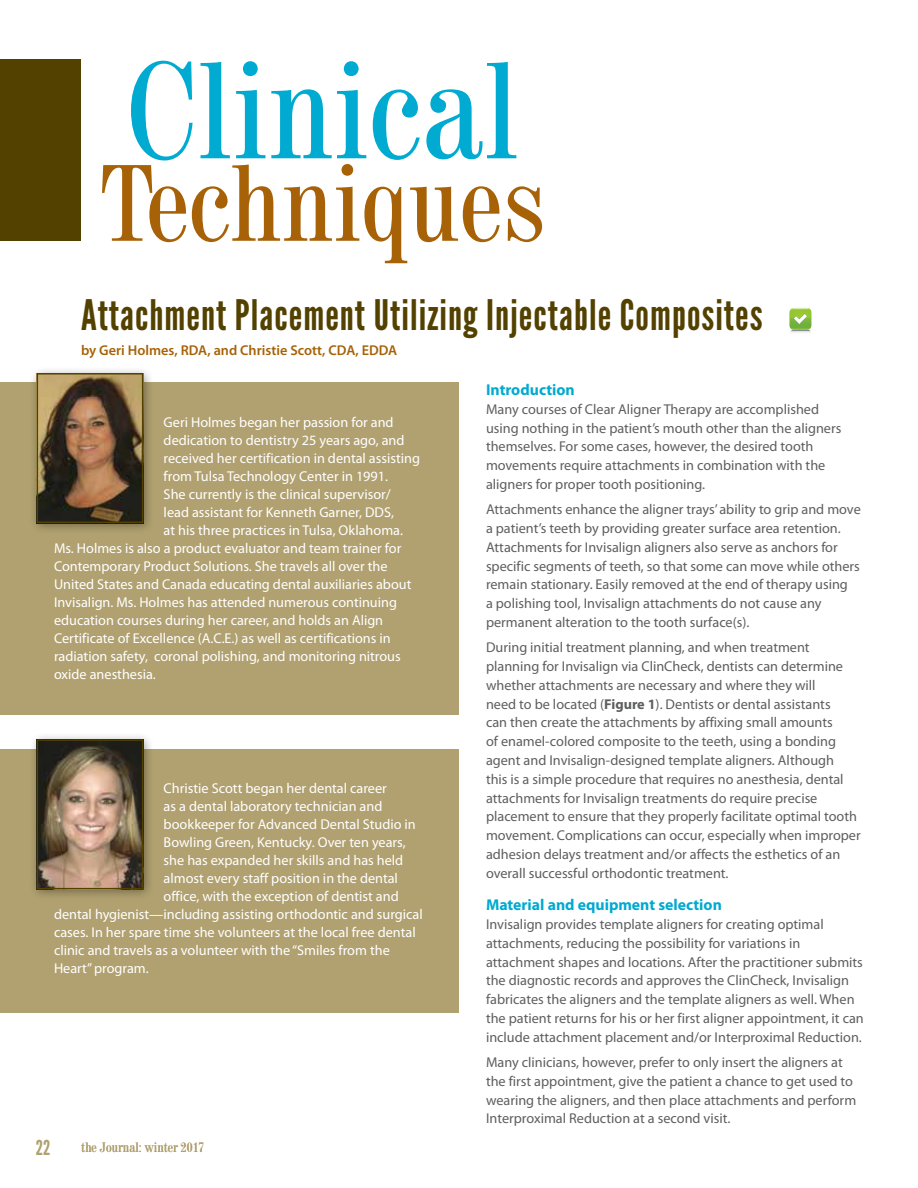
<style>
.page{position:relative;width:918px;height:1188px;background:#fff}
.page>*{position:absolute;margin:0;border:0;box-sizing:border-box;transform-origin:0 0}
.t1{font:136.5px "Century 725 Condensed BT";color:#00aad1}
.t2{font:108px "Century 725 Condensed BT";color:#a76207}
.t3{font:42px "League Gothic";letter-spacing:.025em;color:#534100}
.t4{font:20.55px "League Gothic";color:#b1a170}
.t5{font:700 15.75px "Myriad Pro";color:#00aad1}
.t6{font:14.25px/18.8px "Myriad Pro";color:#5d5e5e}
.t7{font:14.25px "Myriad Pro";color:#fff}
.t8{font:600 14.25px "Myriad Pro";color:#a76207}
.t9{font:13.5px "Century 725 Condensed BT";color:#b1a170}
.s1{font-weight:700}
</style>
<div class="page">
<div style="left:0;top:59px;width:81px;height:182px;background:#534100"></div>
<svg style="left:789px;top:308px;width:22px;height:25px"></svg>
<div style="left:0;top:383px;width:459px;height:332px;background:#b1a170"></div>
<div style="left:29px;top:366px;width:125px;height:168px;background:#000001;opacity:.35"></div>
<img style="left:40px;top:376px;width:100px;height:144px">
<div style="left:37px;top:373px;width:106px;height:150px;border:2px solid #534100"></div>
<div style="left:0;top:749px;width:459px;height:263px;background:#b1a170"></div>
<div style="left:29px;top:732px;width:125px;height:168px;background:#000001;opacity:.35"></div>
<img style="left:40px;top:742px;width:100px;height:144px">
<div style="left:37px;top:739px;width:106px;height:150px;border:2px solid #534100"></div>
<h1 class="t1" style="left:126px;top:27px;width:394px">Clinical</h1>
<h2 class="t2" style="left:99px;top:137px;width:448px">Techniques</h2>
<h3 class="t3" style="left:81px;top:291px;width:683px">Attachment Placement Utilizing Injectable Composites</h3>
<p class="t8" style="left:81px;top:341px;width:318px">by Geri Holmes, RDA, and Christie Scott, CDA, EDDA</p>
<p class="t7" style="left:164px;top:413px;width:232px">Geri Holmes began her passion for and</p>
<p class="t7" style="left:164px;top:431px;width:242px">dedication to dentistry 25 years ago, and</p>
<p class="t7" style="left:164px;top:449px;width:258px">received her certification in dental assisting</p>
<p class="t7" style="left:164px;top:467px;width:226px">from Tulsa Technology Center in 1991.</p>
<p class="t7" style="left:164px;top:485px;width:229px">She currently is the clinical supervisor/</p>
<p class="t7" style="left:164px;top:503px;width:232px">lead assistant for Kenneth Garner, DDS,</p>
<p class="t7" style="left:164px;top:521px;width:241px">at his three practices in Tulsa, Oklahoma.</p>
<p class="t7" style="left:54px;top:539px;width:349px">Ms. Holmes is also a product evaluator and team trainer for</p>
<p class="t7" style="left:54px;top:557px;width:335px">Contemporary Product Solutions. She travels all over the</p>
<p class="t7" style="left:54px;top:575px;width:359px">United States and Canada educating dental auxiliaries about</p>
<p class="t7" style="left:54px;top:593px;width:345px">Invisalign. Ms. Holmes has attended numerous continuing</p>
<p class="t7" style="left:54px;top:611px;width:331px">education courses during her career, and holds an Align</p>
<p class="t7" style="left:54px;top:629px;width:338px">Certificate of Excellence (A.C.E.) as well as certifications in</p>
<p class="t7" style="left:54px;top:647px;width:348px">radiation safety, coronal polishing, and monitoring nitrous</p>
<p class="t7" style="left:54px;top:665px;width:103px">oxide anesthesia.</p>
<p class="t7" style="left:164px;top:780px;width:225px">Christie Scott began her dental career</p>
<p class="t7" style="left:164px;top:798px;width:220px">as a dental laboratory technician and</p>
<p class="t7" style="left:164px;top:816px;width:254px">bookkeeper for Advanced Dental Studio in</p>
<p class="t7" style="left:164px;top:834px;width:244px">Bowling Green, Kentucky. Over ten years,</p>
<p class="t7" style="left:164px;top:852px;width:241px">she has expanded her skills and has held</p>
<p class="t7" style="left:164px;top:870px;width:236px">almost every staff position in the dental</p>
<p class="t7" style="left:164px;top:888px;width:237px">office, with the exception of dentist and</p>
<p class="t7" style="left:54px;top:906px;width:370px">dental hygienist—including assisting orthodontic and surgical</p>
<p class="t7" style="left:54px;top:924px;width:363px">cases. In her spare time she volunteers at the local free dental</p>
<p class="t7" style="left:54px;top:942px;width:337px">clinic and travels as a volunteer with the “Smiles from the</p>
<p class="t7" style="left:54px;top:960px;width:96px">Heart” program.</p>
<h3 class="t4" style="left:36px;top:1135px;width:16px">22</h3>
<p class="t9" style="left:81px;top:1139px;width:125px">the Journal: winter 2017</p>
<p class="t5" style="left:486px;top:380px;width:90px">Introduction</p>
<p class="t6" style="left:486px;top:400px;width:357px">Many courses of Clear Aligner Therapy are accomplished using nothing in the patient’s mouth other than the aligners themselves. For some cases, however, the desired tooth movements require attachments in combination with the aligners for proper tooth positioning.</p>
<p class="t6" style="left:486px;top:500px;width:376px">Attachments enhance the aligner trays’ ability to grip and move a patient’s teeth by providing greater surface area retention.<br>Attachments for Invisalign aligners also serve as anchors for specific segments of teeth, so that some can move while others remain stationary. Easily removed at the end of therapy using<br>a polishing tool, Invisalign attachments do not cause any permanent alteration to the tooth surface(s).</p>
<p class="t6" style="left:486px;top:638px;width:376px">During initial treatment planning, and when treatment planning for Invisalign via ClinCheck, dentists can determine whether attachments are necessary and where they will<br>need to be located (<span class="s1">Figure 1</span>). Dentists or dental assistants<br>can then create the attachments by affixing small amounts<br>of enamel-colored composite to the teeth, using a bonding agent and Invisalign-designed template aligners. Although<br>this is a simple procedure that requires no anesthesia, dental attachments for Invisalign treatments do require precise placement to ensure that they properly facilitate optimal tooth movement. Complications can occur, especially when improper adhesion delays treatment and/or affects the esthetics of an overall successful orthodontic treatment.</p>
<p class="t5" style="left:486px;top:895px;width:237px">Material and equipment selection</p>
<p class="t6" style="left:486px;top:915px;width:379px">Invisalign provides template aligners for creating optimal attachments, reducing the possibility for variations in attachment shapes and locations. After the practitioner submits the diagnostic records and approves the ClinCheck, Invisalign fabricates the aligners and the template aligners as well. When the patient returns for his or her first aligner appointment, it can include attachment placement and/or Interproximal Reduction.</p>
<p class="t6" style="left:486px;top:1053px;width:372px">Many clinicians, however, prefer to only insert the aligners at the first appointment, give the patient a chance to get used to wearing the aligners, and then place attachments and perform Interproximal Reduction at a second visit.</p>
</div>
